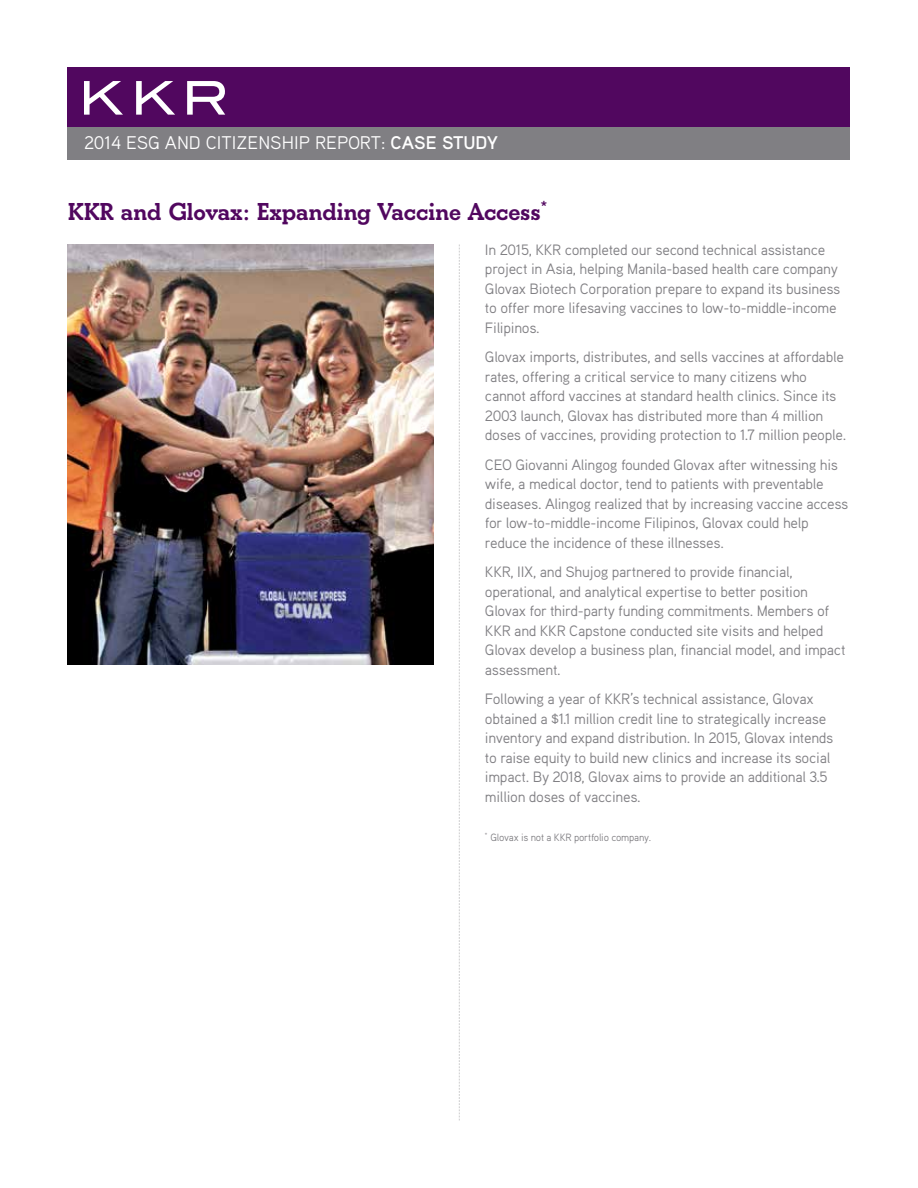
<style>
.page{position:relative;width:918px;height:1188px;background:#fff}
.page>*{position:absolute;margin:0;border:0;box-sizing:border-box;transform-origin:0 0}
.t1{font:700 25.5px "Beton";letter-spacing:-.01em;color:#51075f}
.t2{font:18.3px "Aaux Pro OT";color:#fff}
.t3{font:15px/19.5px "Aaux Pro OT";letter-spacing:-.02em;color:#807f83}
.t4{font:10.5px "Aaux Pro OT";letter-spacing:-.02em;color:#807f83}
.s1{font-weight:700}
</style>
<div class="page">
<div style="left:68px;top:123px;width:782px;height:37px;background:#807f83"></div>
<div style="left:68px;top:68px;width:782px;height:59px;background:#51075f"></div>
<svg style="left:84px;top:81px;width:39px;height:34px"></svg>
<svg style="left:136px;top:81px;width:39px;height:34px"></svg>
<svg style="left:187px;top:81px;width:38px;height:34px"></svg>
<svg style="left:459px;top:245px;width:1px;height:875px"></svg>
<img style="left:68px;top:245px;width:366px;height:419px">
<p class="t2" style="left:84px;top:132px;width:416px">2014 ESG AND CITIZENSHIP REPORT: <span class="s1">CASE STUDY</span></p>
<h1 class="t1" style="left:68px;top:197px;width:481px">KKR and Glovax: Expanding Vaccine Access<sup>*</sup></h1>
<p class="t3" style="left:485px;top:239px;width:357px">In 2015, KKR completed our second technical assistance project in Asia, helping Manila-based health care company Glovax Biotech Corporation prepare to expand its business to offer more lifesaving vaccines to low-to-middle-income Filipinos.</p>
<p class="t3" style="left:485px;top:347px;width:363px">Glovax imports, distributes, and sells vaccines at affordable rates, offering a critical service to many citizens who cannot afford vaccines at standard health clinics. Since its 2003 launch, Glovax has distributed more than 4 million doses of vaccines, providing protection to 1.7 million people.</p>
<p class="t3" style="left:485px;top:454px;width:365px">CEO Giovanni Alingog founded Glovax after witnessing his wife, a medical doctor, tend to patients with preventable diseases. Alingog realized that by increasing vaccine access for low-to-middle-income Filipinos, Glovax could help reduce the incidence of these illnesses.</p>
<p class="t3" style="left:485px;top:562px;width:362px">KKR, IIX, and Shujog partnered to provide financial, operational, and analytical expertise to better position Glovax for third-party funding commitments. Members of KKR and KKR Capstone conducted site visits and helped Glovax develop a business plan, financial model, and impact assessment.</p>
<p class="t3" style="left:485px;top:689px;width:350px">Following a year of KKR’s technical assistance, Glovax obtained a $1.1 million credit line to strategically increase inventory and expand distribution. In 2015, Glovax intends to raise equity to build new clinics and increase its social impact. By 2018, Glovax aims to provide an additional 3.5 million doses of vaccines.</p>
<p class="t4" style="left:485px;top:830px;width:168px"><sup>*</sup> Glovax is not a KKR portfolio company.</p>
</div>
